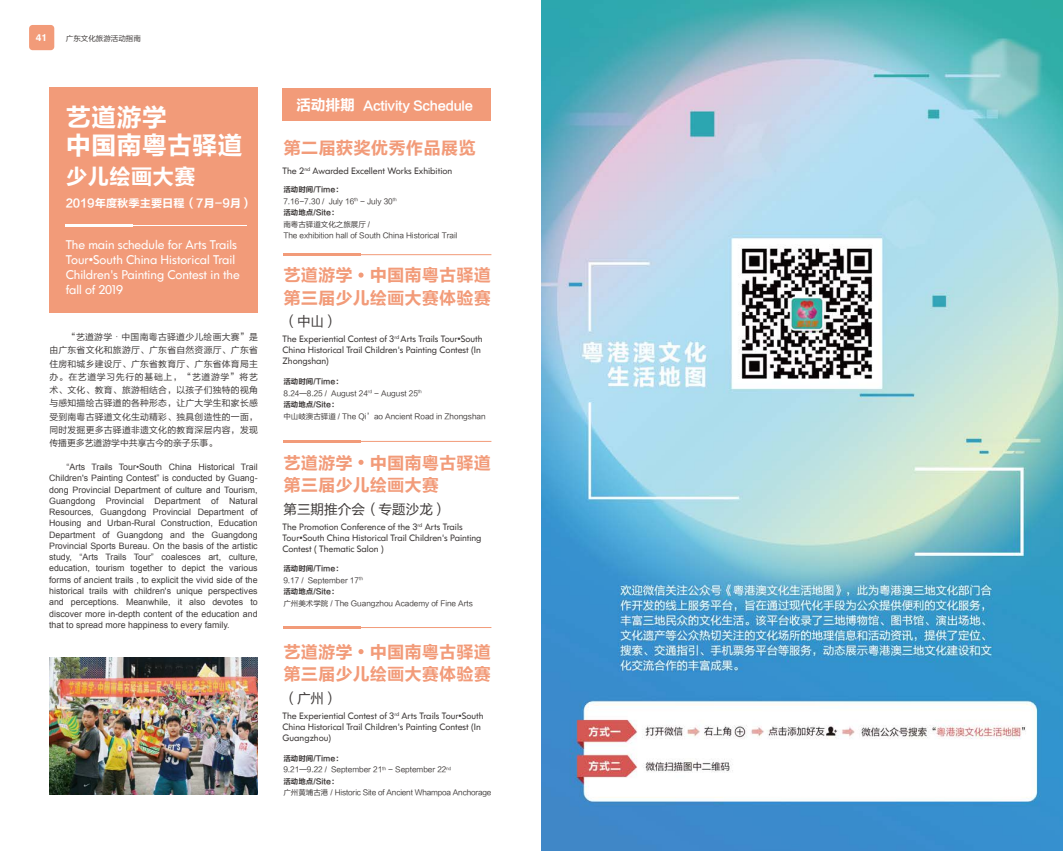
<style>
.page{position:relative;width:1063px;height:851px;background:#fff}
.page>*{position:absolute;margin:0;border:0;box-sizing:border-box;transform-origin:0 0}
.t1{font:25.38px/27.8px "FZLTCHJW GB1 0";color:#fff}
.t2{font:21.75px "FZLTCHJW GB1 0";color:#fff}
.t3{font:17.5px "FZLTCHJW GB1 0";color:#f29b79}
.t4{font:17.25px/22.4px "FZLTCHJW GB1 0";color:#f29b79}
.t5{font:13.62px "FZLTHK GBK1 0";color:#3e3a39}
.t6{font:12.5px/15px "IKEA Sans";color:#fff}
.t7{font:12.5px "FZLTCHJW GB1 0";letter-spacing:-.02em;color:#fff}
.t8{font:11.25px "FZLTCHK GBK1 0";color:#fff}
.t9{font:700 10px "Swiss 721 BT";color:#fff}
.t10{font:9.12px/11px "IKEA Sans";color:#3e3a39}
.t11{font:8.88px/11.2px "Arial";color:#3e3a39;text-align:justify}
.t12{font:8.88px/13.2px "FZLTHJW GB1 0";letter-spacing:.03em;color:#3e3a39;text-align:justify}
.t13{font:7.5px/11.5px "FZLTHJW GB1 0";color:#3e3a39}
.t14{font:7.5px "FZLTCHJW GB1 0";color:#3e3a39}
.t15{font:7.5px "FZLTHJW GB1 0";letter-spacing:-.02em;color:#3e3a39}
.s1{font-family:"Adobe Song Std";font-weight:300}
.s2{font-size:15px}
</style>
<div class="page">
<div style="left:29px;top:25px;width:25px;height:25px;background:#f29b79;border-radius:4px"></div>
<div style="left:283px;top:88px;width:208px;height:32px;background:#f29b79"></div>
<div style="left:49px;top:87px;width:209px;height:226px;background:#f29b79"></div>
<hr style="left:66px;top:224px;width:67px;height:2px;background:#fff">
<hr style="left:133px;top:225px;width:114px;height:1px;background:#fff">
<img style="left:49px;top:657px;width:209px;height:137px">
<hr style="left:283px;top:253px;width:78px;height:3px;background:#f29b79">
<hr style="left:361px;top:254px;width:130px;height:1px;background:#f29b79">
<hr style="left:283px;top:440px;width:78px;height:2px;background:#f29b79">
<hr style="left:361px;top:441px;width:130px;height:1px;background:#f29b79">
<svg style="left:358px;top:272px;width:6px;height:5px"></svg>
<hr style="left:283px;top:626px;width:78px;height:2px;background:#f29b79">
<hr style="left:361px;top:627px;width:130px;height:1px;background:#f29b79">
<svg style="left:358px;top:459px;width:6px;height:6px"></svg>
<svg style="left:358px;top:649px;width:6px;height:5px"></svg>
<img style="left:541px;top:1px;width:522px;height:849px">
<hr style="left:541px;top:0;width:522px;height:1px;background:#269fa8">
<hr style="left:541px;top:850px;width:522px;height:1px;background:#3d80bb">
<p class="t9" style="left:36px;top:32px;width:13px">41</p>
<p class="t13" style="left:66px;top:32px;width:77px">广东文化旅游活动指南</p>
<h1 class="t1" style="left:66px;top:104px;width:179px">艺道游学<br>中国南粤古驿道</h1>
<h2 class="t2" style="left:66px;top:165px;width:132px">少儿绘画大赛</h2>
<p class="t8" style="left:66px;top:196px;width:188px">2019年度秋季主要日程（7月-9月）</p>
<h3 class="t6" style="left:66px;top:237px;width:176px">The main schedule for Arts Trails<br>Tour•South China Historical Trail<br>Children's Painting Contest in the fall of 2019</h3>
<p class="t12" style="left:49px;top:330px;width:210px;text-indent:17px">“艺道游学<span class="s1">·</span>中国南粤古驿道少儿绘画大赛”是由广东省文化和旅游厅、广东省自然资源厅、广东省住房和城乡建设厅、广东省教育厅、广东省体育局主办。在艺道学习先行的基础上，“艺道游学”将艺术、文化、教育、旅游相结合，以孩子们独特的视角与感知描绘古驿道的各种形态，让广大学生和家长感受到南粤古驿道文化生动精彩、独具创造性的一面，同时发掘更多古驿道非遗文化的教育深层内容，发现传播更多艺道游学中共享古今的亲子乐事。</p>
<p class="t11" style="left:49px;top:461px;width:210px;text-indent:17px">“Arts Trails Tour•South China Historical Trail Children's Painting Contest” is conducted by Guang&shy;dong Provincial Department of culture and Tourism, Guangdong Provincial Department of Natural Resources, Guangdong Provincial Department of Housing and Urban-Rural Construction, Education Department of Guangdong and the Guangdong Provincial Sports Bureau. On the basis of the artistic study, “Arts Trails Tour” coalesces art, culture, education, tourism together to depict the various forms of ancient trails , to explicit the vivid side of the historical trails with children's unique perspectives and perceptions. Meanwhile, it also devotes to discover more in-depth content of the education and that to spread more happiness to every family.</p>
<h3 class="t7" style="left:296px;top:99px;width:178px"><span class="s2">活动排期</span> Activity Schedule</h3>
<h3 class="t3" style="left:283px;top:139px;width:194px">第二届获奖优秀作品展览</h3>
<p class="t10" style="left:283px;top:164px;width:171px">The 2<sup>nd</sup> Awarded Excellent Works Exhibition</p>
<p class="t14" style="left:283px;top:185px;width:61px">活动时间/Time：</p>
<p class="t13" style="left:283px;top:196px;width:115px">7.16-7.30 / July 16<sup>th</sup> - July 30<sup>th</sup></p>
<p class="t14" style="left:283px;top:208px;width:57px">活动地点/Site：</p>
<p class="t13" style="left:283px;top:218px;width:176px">南粤古驿道文化之旅展厅 /<br>The exhibition hall of South China Historical Trail</p>
<h3 class="t4" style="left:283px;top:264px;width:209px">艺道游学<span class="s1">·</span>中国南粤古驿道第三届少儿绘画大赛体验赛</h3>
<h3 class="t5" style="left:283px;top:314px;width:56px">（中山）</h3>
<p class="t10" style="left:283px;top:333px;width:202px">The Experiential Contest of 3<sup>rd</sup> Arts Trails Tour•South<br>China Historical Trail Children's Painting Contest (In<br>Zhongshan)</p>
<p class="t14" style="left:283px;top:377px;width:61px">活动时间/Time：</p>
<p class="t13" style="left:283px;top:387px;width:140px">8.24—8.25 / August 24<sup>rd</sup> - August 25<sup>th</sup></p>
<p class="t14" style="left:283px;top:400px;width:57px">活动地点/Site：</p>
<p class="t13" style="left:283px;top:410px;width:204px">中山岐澳古驿道 / The Qi’ao Ancient Road in Zhongshan</p>
<h3 class="t4" style="left:283px;top:452px;width:209px">艺道游学<span class="s1">·</span>中国南粤古驿道第三届少儿绘画大赛</h3>
<h3 class="t5" style="left:283px;top:501px;width:165px">第三期推介会（专题沙龙）</h3>
<p class="t10" style="left:283px;top:520px;width:200px">The Promotion Conference of the 3<sup>rd</sup> Arts Trails<br>Tour•South China Historical Trail Children's Painting<br>Contest ( Thematic Salon )</p>
<p class="t14" style="left:283px;top:564px;width:61px">活动时间/Time：</p>
<p class="t13" style="left:283px;top:574px;width:81px">9.17 / September 17<sup>th</sup></p>
<p class="t14" style="left:283px;top:587px;width:57px">活动地点/Site：</p>
<p class="t13" style="left:283px;top:597px;width:191px">广州美术学院 / The Guangzhou Academy of Fine Arts</p>
<h3 class="t4" style="left:283px;top:641px;width:209px">艺道游学<span class="s1">·</span>中国南粤古驿道第三届少儿绘画大赛体验赛</h3>
<h3 class="t5" style="left:283px;top:690px;width:56px">（广州）</h3>
<p class="t10" style="left:283px;top:709px;width:203px">The Experiential Contest of 3<sup>rd</sup> Arts Trails Tour•South<br>China Historical Trail Children's Painting Contest (In<br>Guangzhou)</p>
<p class="t14" style="left:283px;top:753px;width:61px">活动时间/Time：</p>
<p class="t13" style="left:283px;top:763px;width:170px">9.21—9.22 / September 21<sup>th</sup> - September 22<sup>nd</sup></p>
<p class="t14" style="left:283px;top:776px;width:57px">活动地点/Site：</p>
<p class="t15" style="left:283px;top:788px;width:210px">广州黄埔古港 / Historic Site of Ancient Whampoa Anchorage</p>
</div>
